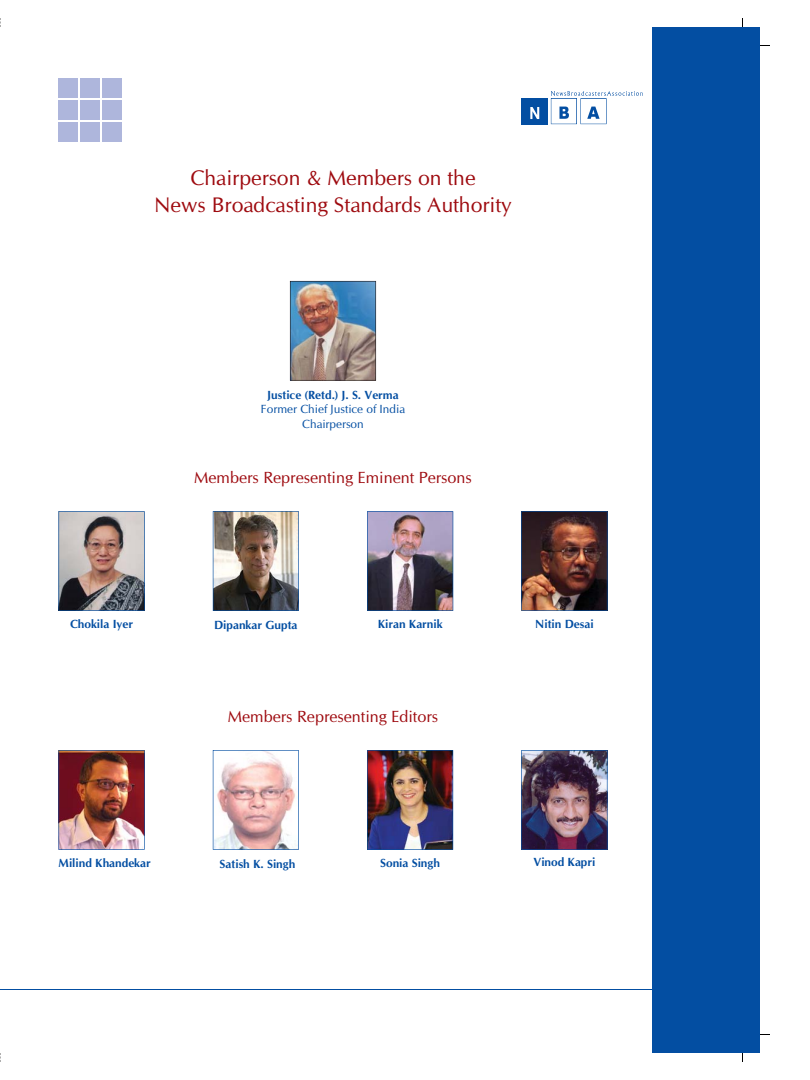
<style>
.page{position:relative;width:810px;height:1080px;background:#fff}
.page>*{position:absolute;margin:0;border:0;box-sizing:border-box;transform-origin:0 0}
.t1{font:21.25px/27.5px "CG Omega";color:#9e0a0f;text-align:center}
.t2{font:16.25px "CG Omega";color:#9e0a0f}
.t3{font:700 11.88px "CG Omega";color:#034ea2}
.t4{font:11.88px/14.2px "CG Omega";color:#034ea2;text-align:center}
</style>
<div class="page">
<div style="left:652px;top:27px;width:109px;height:1026px;background:#034ea2"></div>
<div style="left:58px;top:79px;width:20px;height:19px;background:#aeb6dc"></div>
<div style="left:102px;top:79px;width:19px;height:19px;background:#aeb6dc"></div>
<div style="left:80px;top:79px;width:20px;height:19px;background:#aeb6dc"></div>
<div style="left:58px;top:123px;width:20px;height:19px;background:#aeb6dc"></div>
<div style="left:102px;top:123px;width:19px;height:19px;background:#aeb6dc"></div>
<div style="left:80px;top:123px;width:20px;height:19px;background:#aeb6dc"></div>
<div style="left:58px;top:101px;width:20px;height:19px;background:#aeb6dc"></div>
<div style="left:102px;top:101px;width:19px;height:19px;background:#aeb6dc"></div>
<div style="left:80px;top:101px;width:20px;height:19px;background:#aeb6dc"></div>
<div style="left:521px;top:98px;width:26px;height:26px;background:#034ea2"></div>
<svg style="left:530px;top:107px;width:9px;height:12px"></svg>
<svg style="left:551px;top:91px;width:92px;height:33px"></svg>
<hr style="left:0;top:990px;width:652px;height:1px;background:#034ea2">
<img style="left:521px;top:511px;width:87px;height:100px">
<img style="left:367px;top:511px;width:86px;height:100px">
<img style="left:58px;top:511px;width:87px;height:100px">
<svg style="left:213px;top:750px;width:86px;height:100px"></svg>
<img style="left:367px;top:750px;width:86px;height:100px">
<img style="left:58px;top:750px;width:87px;height:100px">
<img style="left:521px;top:750px;width:87px;height:100px">
<img style="left:213px;top:511px;width:86px;height:100px">
<img style="left:290px;top:281px;width:86px;height:100px">
<h1 class="t1" style="left:154px;top:165px;width:359px">Chairperson &amp; Members on the<br>News Broadcasting Standards Authority</h1>
<p class="t3" style="left:267px;top:390px;width:133px">Justice (Retd.) J. S. Verma</p>
<p class="t4" style="left:261px;top:403px;width:146px">Former Chief Justice of India<br>Chairperson</p>
<h2 class="t2" style="left:194px;top:471px;width:279px">Members Representing Eminent Persons</h2>
<p class="t3" style="left:70px;top:619px;width:65px">Chokila Iyer</p>
<p class="t3" style="left:378px;top:619px;width:66px">Kiran Karnik</p>
<p class="t3" style="left:535px;top:619px;width:60px">Nitin Desai</p>
<p class="t3" style="left:214px;top:620px;width:85px">Dipankar Gupta</p>
<h2 class="t2" style="left:228px;top:710px;width:212px">Members Representing Editors</h2>
<p class="t3" style="left:58px;top:858px;width:94px">Milind Khandekar</p>
<p class="t3" style="left:220px;top:859px;width:77px">Satish K. Singh</p>
<p class="t3" style="left:380px;top:858px;width:61px">Sonia Singh</p>
<p class="t3" style="left:533px;top:858px;width:63px">Vinod Kapri</p>
</div>
